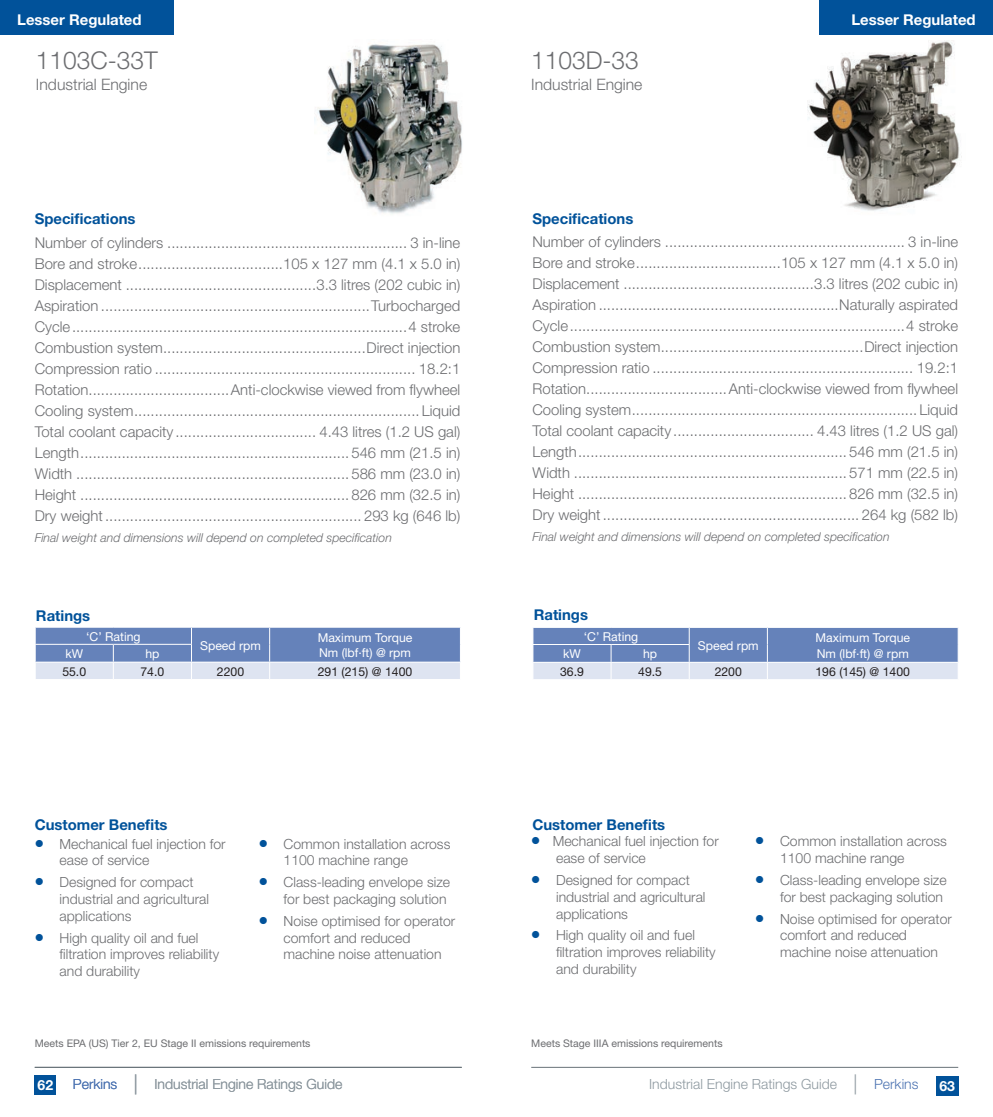
<style>
.page{position:relative;width:993px;height:1117px;background:#fff}
.page>*{position:absolute;margin:0;border:0;box-sizing:border-box;transform-origin:0 0}
.t1{font:300 24.5px "Helvetica Neue";color:#6c6d70}
.t2{font:300 15.75px "Helvetica Neue";color:#6c6d70}
.t3{font:300 14.88px/21px "Helvetica Neue";color:#6c6d70;text-align:justify}
.t4{font:700 14.88px "Helvetica Neue";color:#01529a}
.t5{font:700 14.88px "Helvetica Neue";color:#fff}
.t6{font:300 14px/16.8px "Helvetica Neue";color:#6c6d70}
.t7{font:300 14px "Helvetica Neue";color:#8e99a0}
.t8{font:300 14px "Helvetica Neue";color:#4d74b2}
.t9{font:700 14px "Helvetica Neue";color:#fff}
.t10{font:italic 300 12.25px "Helvetica Neue";color:#6c6d70}
.t11{font:12.25px/15.8px "Helvetica Neue";color:#fff}
.t12{font:12.25px "Helvetica Neue";color:#231f20}
.t13{font:10.5px "Helvetica Neue";color:#6c6d70}
.s1{color:#01529a}
.s2{font-weight:100;font-size:26.95px;color:#8e99a0}
.s3{font-weight:100;font-size:26.95px}
.s4{color:#4d74b2}
</style>
<div class="page">
<hr style="left:531px;top:1066px;width:426px;height:1px;background:#687379">
<div style="left:935px;top:1075px;width:22px;height:20px;background:#01529a"></div>
<hr style="left:35px;top:1066px;width:426px;height:1px;background:#687379">
<div style="left:35px;top:1074px;width:21px;height:20px;background:#01529a"></div>
<img style="left:314px;top:43px;width:148px;height:171px">
<img style="left:807px;top:41px;width:155px;height:170px">
<div style="left:819px;top:0;width:173px;height:35px;background:#01529a"></div>
<div style="left:0;top:0;width:174px;height:35px;background:#01529a"></div>
<svg style="left:35px;top:627px;width:426px;height:52px;background:#92a6ce"></svg>
<svg style="left:533px;top:627px;width:425px;height:52px;background:#92a6ce"></svg>
<p class="t5" style="left:17px;top:10px;width:49px">Lesser</p>
<p class="t5" style="left:19px;top:10px;width:122px">Highly Regulated</p>
<p class="t5" style="left:851px;top:10px;width:126px">Lesser Regulated</p>
<h1 class="t1" style="left:36px;top:45px;width:123px">1103C-33T</h1>
<p class="t2" style="left:36px;top:75px;width:113px">Industrial Engine</p>
<h1 class="t1" style="left:531px;top:45px;width:109px">1103D-33</h1>
<p class="t2" style="left:531px;top:75px;width:113px">Industrial Engine</p>
<p class="t4" style="left:35px;top:210px;width:102px">Specifications</p>
<p class="t3" style="left:35px;top:231px;width:427px">Number of cylinders .......................................................... 3 in-line Bore and stroke...................................105 x 127 mm (4.1 x 5.0 in)<br>Displacement ..............................................3.3 litres (202 cubic in)<br>Aspiration .................................................................Turbocharged Cycle.................................................................................4 stroke Combustion system.................................................Direct injection Compression ratio ............................................................... 18.2:1<br>Rotation..................................Anti-clockwise viewed from flywheel Cooling system..................................................................... Liquid Total coolant capacity .................................. 4.43 litres (1.2 US gal)<br>Length................................................................. 546 mm (21.5 in)<br>Width .................................................................. 586 mm (23.0 in)<br>Height ................................................................. 826 mm (32.5 in)<br>Dry weight .............................................................. 293 kg (646 lb)</p>
<p class="t10" style="left:35px;top:530px;width:358px">Final weight and dimensions will depend on completed specification</p>
<p class="t4" style="left:532px;top:209px;width:102px">Specifications</p>
<p class="t3" style="left:532px;top:231px;width:427px">Number of cylinders .......................................................... 3 in-line Bore and stroke...................................105 x 127 mm (4.1 x 5.0 in)<br>Displacement ..............................................3.3 litres (202 cubic in)<br>Aspiration ..........................................................Naturally aspirated Cycle.................................................................................4 stroke Combustion system.................................................Direct injection Compression ratio ............................................................... 19.2:1<br>Rotation..................................Anti-clockwise viewed from flywheel Cooling system..................................................................... Liquid Total coolant capacity .................................. 4.43 litres (1.2 US gal)<br>Length................................................................. 546 mm (21.5 in)<br>Width .................................................................. 571 mm (22.5 in)<br>Height ................................................................. 826 mm (32.5 in)<br>Dry weight .............................................................. 264 kg (582 lb)</p>
<p class="t10" style="left:532px;top:529px;width:358px">Final weight and dimensions will depend on completed specification</p>
<p class="t4" style="left:36px;top:606px;width:56px">Ratings</p>
<p class="t4" style="left:533px;top:605px;width:56px">Ratings</p>
<p class="t11" style="left:86px;top:628px;width:56px">‘C’ Rating</p>
<p class="t11" style="left:200px;top:637px;width:62px">Speed rpm</p>
<p class="t11" style="left:317px;top:629px;width:96px">Maximum Torque<br>Nm (lbf.ft) @ rpm</p>
<p class="t11" style="left:65px;top:645px;width:19px">kW</p>
<p class="t11" style="left:145px;top:645px;width:16px">hp</p>
<p class="t12" style="left:62px;top:663px;width:25px">55.0</p>
<p class="t12" style="left:140px;top:663px;width:25px">74.0</p>
<p class="t12" style="left:217px;top:663px;width:29px">2200</p>
<p class="t12" style="left:317px;top:663px;width:96px">291 (215) @ 1400</p>
<p class="t11" style="left:583px;top:628px;width:56px">‘C’ Rating</p>
<p class="t11" style="left:697px;top:637px;width:62px">Speed rpm</p>
<p class="t11" style="left:815px;top:629px;width:96px">Maximum Torque<br>Nm (lbf.ft) @ rpm</p>
<p class="t11" style="left:563px;top:645px;width:19px">kW</p>
<p class="t11" style="left:643px;top:645px;width:16px">hp</p>
<p class="t12" style="left:560px;top:664px;width:25px">36.9</p>
<p class="t12" style="left:638px;top:664px;width:25px">49.5</p>
<p class="t12" style="left:714px;top:664px;width:29px">2200</p>
<p class="t12" style="left:815px;top:664px;width:96px">196 (145) @ 1400</p>
<p class="t4" style="left:35px;top:814px;width:134px">Customer Benefits</p>
<p class="t4" style="left:532px;top:814px;width:134px">Customer Benefits</p>
<p class="t6" style="left:60px;top:834px;width:167px;text-indent:-25px"><span class="s1">●</span> Mechanical fuel injection for ease of service</p>
<p class="t6" style="left:60px;top:873px;width:151px;text-indent:-25px"><span class="s1">●</span> Designed for compact industrial and agricultural applications</p>
<p class="t6" style="left:60px;top:928px;width:161px;text-indent:-25px"><span class="s1">●</span> High quality oil and fuel filtration improves reliability and durability</p>
<p class="t6" style="left:283px;top:834px;width:168px;text-indent:-25px"><span class="s1">●</span> Common installation across<br>1100 machine range</p>
<p class="t6" style="left:259px;top:873px;width:193px;text-align:right"><span class="s1">●</span> Class-leading envelope size for best packaging solution</p>
<p class="t6" style="left:283px;top:911px;width:173px;text-indent:-25px"><span class="s1">●</span> Noise optimised for operator comfort and reduced machine noise attenuation</p>
<p class="t6" style="left:556px;top:832px;width:164px;text-indent:-25px"><span class="s1">●</span> Mechanical fuel injection for ease of service</p>
<p class="t6" style="left:556px;top:871px;width:151px;text-indent:-25px"><span class="s1">●</span> Designed for compact industrial and agricultural applications</p>
<p class="t6" style="left:556px;top:926px;width:161px;text-indent:-25px"><span class="s1">●</span> High quality oil and fuel filtration improves reliability and durability</p>
<p class="t6" style="left:779px;top:832px;width:168px;text-indent:-25px"><span class="s1">●</span> Common installation across<br>1100 machine range</p>
<p class="t6" style="left:755px;top:871px;width:193px;text-align:right"><span class="s1">●</span> Class-leading envelope size for best packaging solution</p>
<p class="t6" style="left:779px;top:909px;width:173px;text-indent:-25px"><span class="s1">●</span> Noise optimised for operator comfort and reduced machine noise attenuation</p>
<p class="t13" style="left:35px;top:1036px;width:277px">Meets EPA (US) Tier 2, EU Stage II emissions requirements</p>
<p class="t13" style="left:531px;top:1036px;width:193px">Meets Stage IIIA emissions requirements</p>
<p class="t9" style="left:38px;top:1076px;width:17px">62</p>
<p class="t8" style="left:73px;top:1075px;width:67px">Perkins <span class="s2">|</span></p>
<p class="t7" style="left:154px;top:1075px;width:189px">Industrial Engine Ratings Guide</p>
<p class="t7" style="left:649px;top:1075px;width:271px">Industrial Engine Ratings Guide <span class="s3">|</span> <span class="s4">Perkins</span></p>
<p class="t9" style="left:939px;top:1076px;width:17px">63</p>
</div>
